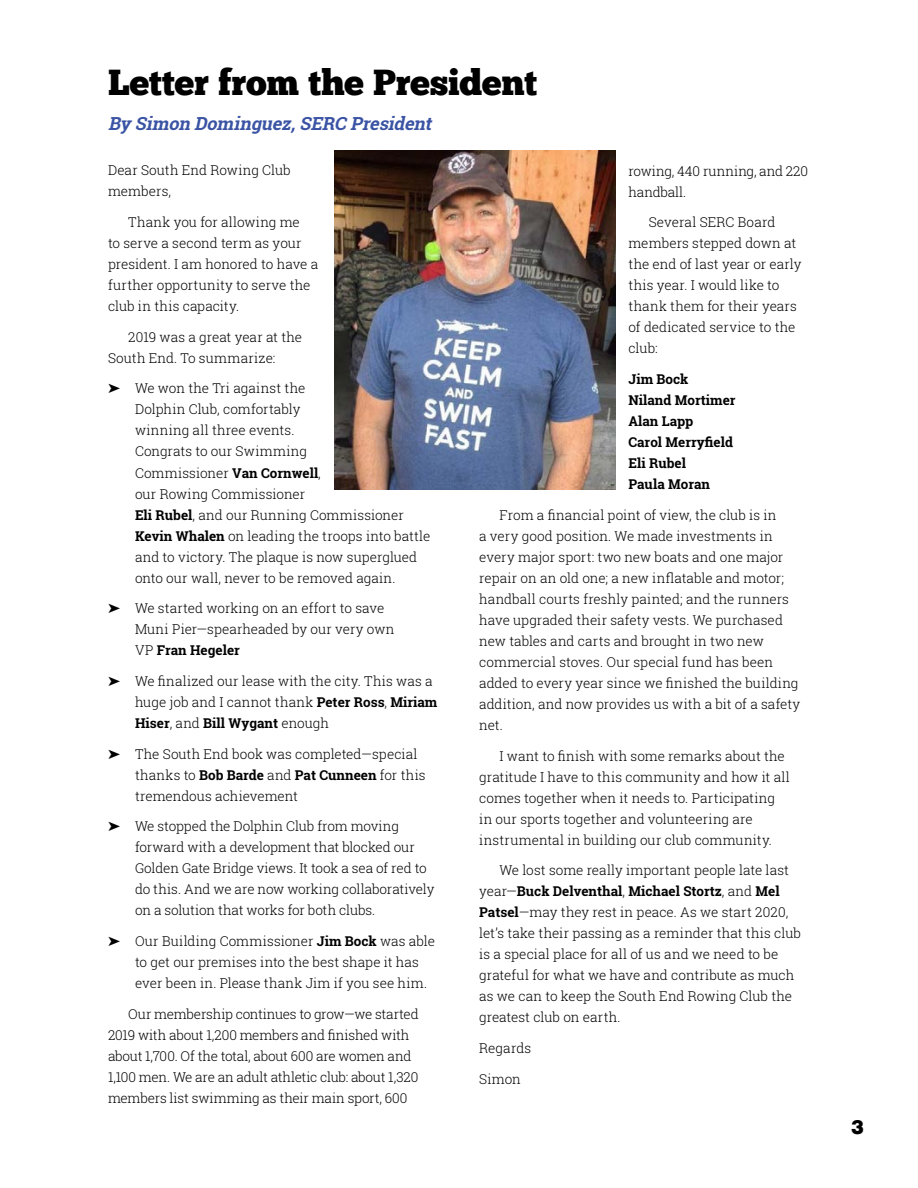
<style>
.page{position:relative;width:918px;height:1188px;background:#fff}
.page>*{position:absolute;margin:0;border:0;box-sizing:border-box;transform-origin:0 0}
.t1{font:36px "Chunk Five Ex";letter-spacing:-.005em;color:#000}
.t2{font:900 19.5px "Swiss 721 BT";color:#000}
.t3{font:italic 700 18px "Roboto Slab";color:#3a53a4}
.t4{font:300 13.5px/21px "Roboto Slab";color:#000}
.t5{font:700 13.5px/21px "Roboto Slab";color:#000}
.s1{font-weight:700}
</style>
<div class="page">
<img style="left:334px;top:150px;width:281px;height:339px">
<h1 class="t1" style="left:108px;top:55px;width:431px">Letter from the President</h1>
<h3 class="t3" style="left:108px;top:111px;width:330px">By Simon Dominguez,SERC President</h3>
<p class="t4" style="left:108px;top:160px;width:184px">Dear South End Rowing Club members,</p>
<p class="t4" style="left:108px;top:211px;width:212px;text-indent:20px">Thank you for allowing me<br>to serve a second term as your president. I am honored to have a further opportunity to serve the club in this capacity.</p>
<p class="t4" style="left:108px;top:326px;width:196px;text-indent:20px">2019 was a great year at the<br>South End. To summarize:</p>
<p class="t4" style="left:135px;top:378px;width:297px;text-indent:-27px">➤ We won the Tri against the<br>Dolphin Club, comfortably<br>winning all three events.<br>Congrats to our Swimming<br>Commissioner <span class="s1">Van Cornwell</span>,<br>our Rowing Commissioner<br><span class="s1">Eli Rubel</span>, and our Running Commissioner<br><span class="s1">Kevin Whalen</span> on leading the troops into battle and to victory. The plaque is now superglued onto our wall, never to be removed again.</p>
<p class="t4" style="left:135px;top:598px;width:261px;text-indent:-27px">➤ We started working on an effort to save<br>Muni Pier—spearheaded by our very own<br>VP <span class="s1">Fran Hegeler</span></p>
<p class="t4" style="left:135px;top:670px;width:304px;text-indent:-27px">➤ We finalized our lease with the city. This was a huge job and I cannot thank <span class="s1">Peter Ross</span>, <span class="s1">Miriam<br>Hiser</span>, and <span class="s1">Bill Wygant</span> enough</p>
<p class="t4" style="left:135px;top:743px;width:292px;text-indent:-27px">➤ The South End book was completed—special thanks to <span class="s1">Bob Barde</span> and <span class="s1">Pat Cunneen</span> for this tremendous achievement</p>
<p class="t4" style="left:135px;top:816px;width:301px;text-indent:-27px">➤ We stopped the Dolphin Club from moving forward with a development that blocked our Golden Gate Bridge views. It took a sea of red to do this. And we are now working collaboratively on a solution that works for both clubs.</p>
<p class="t4" style="left:135px;top:930px;width:301px;text-indent:-27px">➤ Our Building Commissioner <span class="s1">Jim Bock</span> was able to get our premises into the best shape it has ever been in. Please thank Jim if you see him.</p>
<p class="t4" style="left:108px;top:1003px;width:312px;text-indent:20px">Our membership continues to grow—we started 2019 with about 1,200 members and finished with about 1,700. Of the total, about 600 are women and 1,100 men. We are an adult athletic club: about 1,320 members list swimming as their main sport, 600</p>
<p class="t4" style="left:629px;top:160px;width:181px">rowing, 440 running, and 220 handball.</p>
<p class="t4" style="left:629px;top:212px;width:174px;text-indent:20px">Several SERC Board members stepped down at the end of last year or early this year. I would like to thank them for their years of dedicated service to the club:</p>
<p class="t5" style="left:629px;top:368px;width:109px">Jim Bock<br>Niland Mortimer<br>Alan Lapp<br>Carol Merryfield<br>Eli Rubel<br>Paula Moran</p>
<p class="t4" style="left:479px;top:504px;width:322px;text-indent:20px">From a financial point of view, the club is in<br>a very good position. We made investments in every major sport: two new boats and one major repair on an old one; a new inflatable and motor; handball courts freshly painted; and the runners have upgraded their safety vests. We purchased new tables and carts and brought in two new commercial stoves. Our special fund has been added to every year since we finished the building addition, and now provides us with a bit of a safety net.</p>
<p class="t4" style="left:479px;top:745px;width:312px;text-indent:20px">I want to finish with some remarks about the gratitude I have to this community and how it all comes together when it needs to. Participating in our sports together and volunteering are instrumental in building our club community.</p>
<p class="t4" style="left:479px;top:860px;width:323px;text-indent:20px">We lost some really important people late last year—<span class="s1">Buck Delventhal</span>, <span class="s1">Michael Stortz</span>, and <span class="s1">Mel Patsel</span>—may they rest in peace. As we start 2020, let’s take their passing as a reminder that this club is a special place for all of us and we need to be grateful for what we have and contribute as much as we can to keep the South End Rowing Club the greatest club on earth.</p>
<p class="t4" style="left:479px;top:1037px;width:54px">Regards</p>
<p class="t4" style="left:479px;top:1068px;width:43px">Simon</p>
<h2 class="t2" style="left:851px;top:1115px;width:14px">3</h2>
</div>
